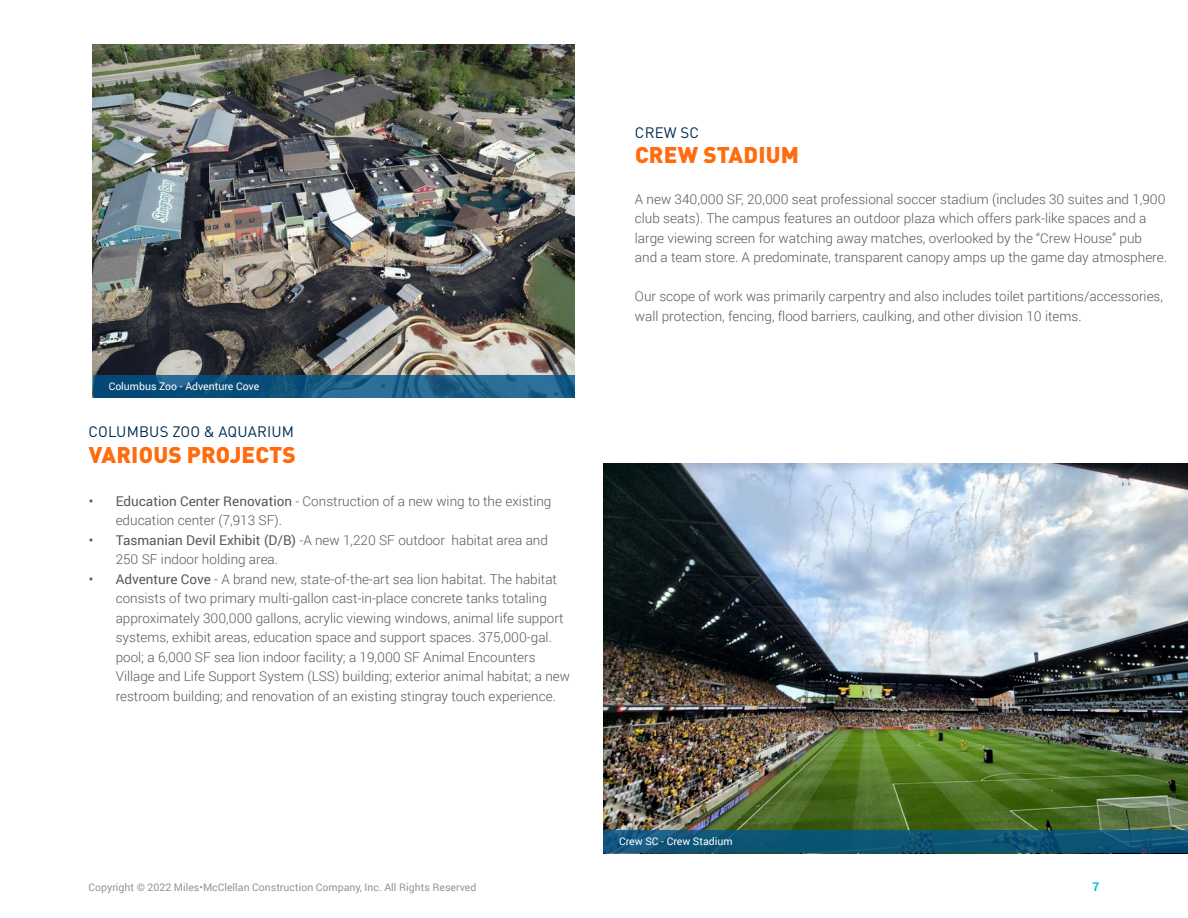
<style>
.page{position:relative;width:1188px;height:918px;background:#fff}
.page>*{position:absolute;margin:0;border:0;box-sizing:border-box;transform-origin:0 0}
.t1{font:900 22.5px "DINOT";letter-spacing:.01em;color:#ff6b0d}
.t2{font:15px "DINOT";letter-spacing:.01em;color:#002b51}
.t3{font:300 13.5px/19.5px "Roboto";color:#57585a}
.t4{font:700 12px "Roboto";color:#00bdd4}
.t5{font:10.5px "Roboto";color:#939598}
.t6{font:10.5px "Roboto";color:#fff}
.s1{font-weight:400}
</style>
<div class="page">
<img style="left:603px;top:463px;width:585px;height:367px">
<svg style="left:603px;top:830px;width:585px;height:23px;background:#0d5476"></svg>
<img style="left:93px;top:44px;width:482px;height:331px">
<svg style="left:93px;top:375px;width:482px;height:23px;background:#175b85"></svg>
<p class="t6" style="left:109px;top:378px;width:152px">Columbus Zoo - Adventure Cove</p>
<p class="t2" style="left:89px;top:420px;width:207px">COLUMBUS ZOO &amp; AQUARIUM</p>
<p class="t1" style="left:89px;top:436px;width:209px">VARIOUS PROJECTS</p>
<p class="t3" style="left:116px;top:491px;width:437px;text-indent:-27px"><span class="s1">• Education Center Renovation</span> - Construction of a new wing to the existing education center (7,913 SF).</p>
<p class="t3" style="left:116px;top:530px;width:434px;text-indent:-27px"><span class="s1">• Tasmanian Devil Exhibit (D/B)</span> -A new 1,220 SF outdoor habitat area and<br>250 SF indoor holding area.</p>
<p class="t3" style="left:116px;top:569px;width:456px;text-indent:-27px"><span class="s1">• Adventure Cove</span> - A brand new, state-of-the-art sea lion habitat. The habitat consists of two primary multi-gallon cast-in-place concrete tanks totaling approximately 300,000 gallons, acrylic viewing windows, animal life support systems, exhibit areas, education space and support spaces. 375,000-gal. pool; a 6,000 SF sea lion indoor facility; a 19,000 SF Animal Encounters Village and Life Support System (LSS) building; exterior animal habitat; a new restroom building; and renovation of an existing stingray touch experience.</p>
<p class="t2" style="left:635px;top:121px;width:66px">CREW SC</p>
<p class="t1" style="left:635px;top:137px;width:166px">CREW STADIUM</p>
<p class="t3" style="left:635px;top:189px;width:534px">A new 340,000 SF, 20,000 seat professional soccer stadium (includes 30 suites and 1,900 club seats). The campus features an outdoor plaza which offers park-like spaces and a large viewing screen for watching away matches, overlooked by the “Crew House” pub and a team store. A predominate, transparent canopy amps up the game day atmosphere.</p>
<p class="t3" style="left:635px;top:286px;width:530px">Our scope of work was primarily carpentry and also includes toilet partitions/accessories, wall protection, fencing, flood barriers, caulking, and other division 10 items.</p>
<p class="t6" style="left:619px;top:834px;width:115px">Crew SC - Crew Stadium</p>
<p class="t5" style="left:89px;top:880px;width:389px">Copyright © 2022 Miles•McClellan Construction Company, Inc. All Rights Reserved</p>
<p class="t4" style="left:1093px;top:878px;width:8px">7</p>
</div>
